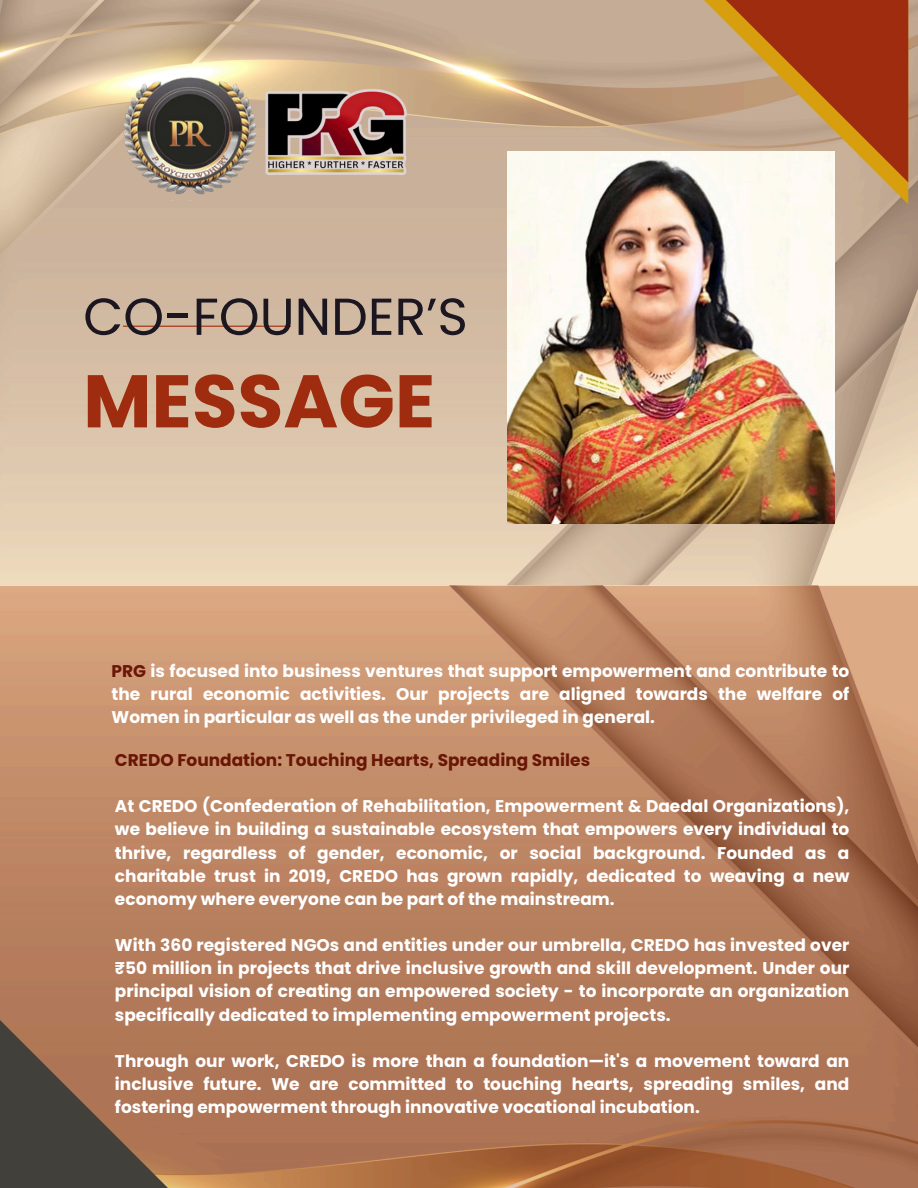
<style>
.page{position:relative;width:918px;height:1188px;background:#fff}
.page>*{position:absolute;margin:0;border:0;box-sizing:border-box;transform-origin:0 0}
.t1{font:700 74.4px "Poppins";color:#9f2c0f}
.t2{font:51.9px "Poppins";color:#1b161f}
.t3{font:700 16.95px/23.1px "Poppins";color:#fff;text-align:justify}
.t4{font:700 16.95px "Poppins";color:#691607}
.s1{color:#691607}
</style>
<div class="page">
<img style="left:0;top:0;width:918px;height:586px">
<svg style="left:698px;top:0;width:210px;height:204px;background:#b36c43"></svg>
<img style="left:0;top:586px;width:918px;height:602px">
<hr style="left:123px;top:326px;width:168px;height:1px;background:#9f2c0f">
<svg style="left:0;top:1007px;width:197px;height:181px;background:#84614b"></svg>
<img style="left:507px;top:151px;width:328px;height:373px">
<img style="left:115px;top:72px;width:149px;height:128px">
<img style="left:258px;top:88px;width:161px;height:91px">
<h2 class="t2" style="left:83px;top:280px;width:386px">CO-FOUNDER’S</h2>
<p class="t1" style="left:83px;top:349px;width:354px">MESSAGE</p>
<p class="t3" style="left:112px;top:659px;width:739px"><span class="s1">PRG</span> is focused into business ventures that support empowerment and contribute to the rural economic activities. Our projects are aligned towards the welfare of Women in particular as well as the under privileged in general.</p>
<p class="t4" style="left:115px;top:748px;width:477px">CREDO Foundation: Touching Hearts, Spreading Smiles</p>
<p class="t3" style="left:115px;top:795px;width:736px">At CREDO (Confederation of Rehabilitation, Empowerment &amp; Daedal Organizations), we believe in building a sustainable ecosystem that empowers every individual to thrive, regardless of gender, economic, or social background. Founded as a charitable trust in 2019, CREDO has grown rapidly, dedicated to weaving a new economy where everyone can be part of the mainstream.</p>
<p class="t3" style="left:115px;top:934px;width:736px">With 360 registered NGOs and entities under our umbrella, CREDO has invested over ₹50 million in projects that drive inclusive growth and skill development. Under our principal vision of creating an empowered society - to incorporate an organization specifically dedicated to implementing empowerment projects.</p>
<p class="t3" style="left:115px;top:1049px;width:736px">Through our work, CREDO is more than a foundation—it's a movement toward an inclusive future. We are committed to touching hearts, spreading smiles, and fostering empowerment through innovative vocational incubation.</p>
</div>
